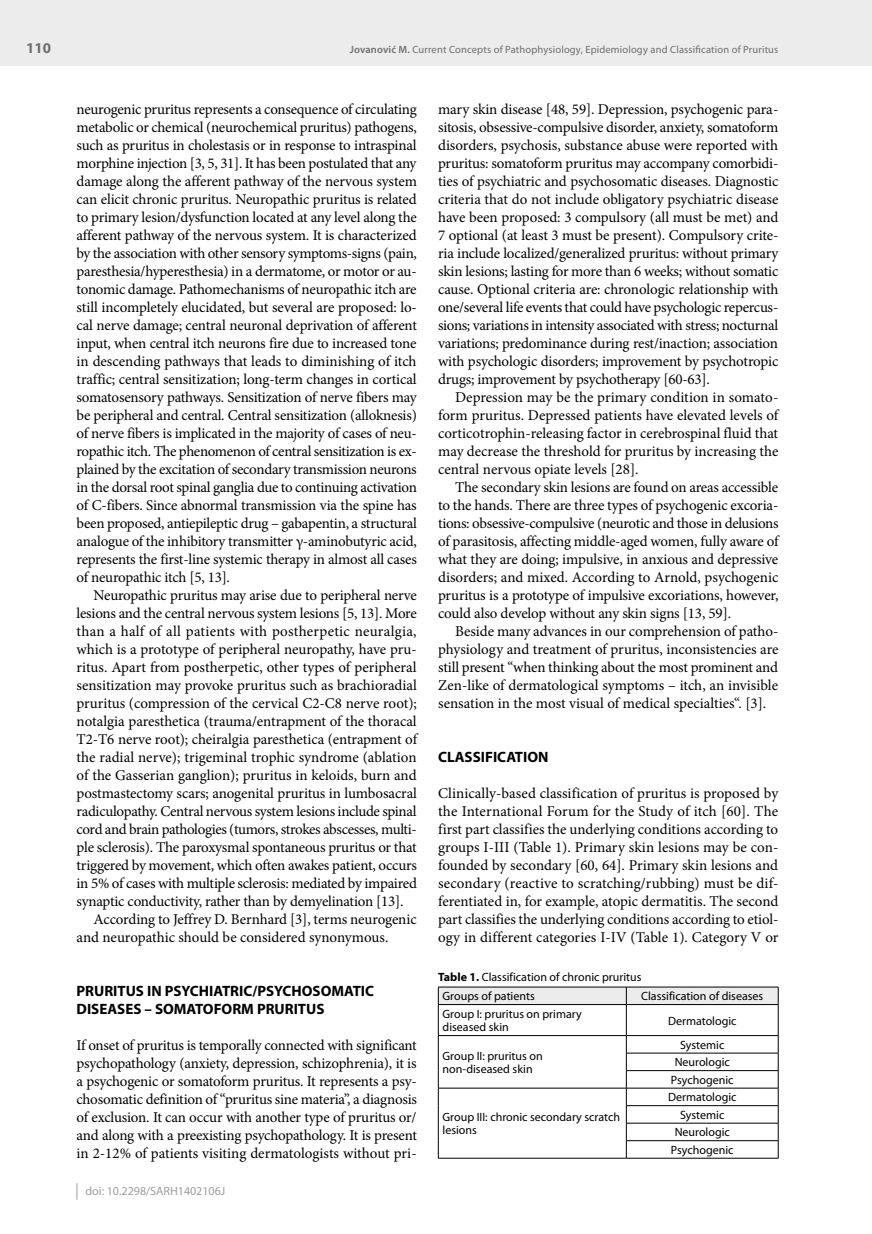
<style>
.page{position:relative;width:872px;height:1234px;background:#fff}
.page>*{position:absolute;margin:0;border:0;box-sizing:border-box;transform-origin:0 0}
.t1{font:15px/18px "Minion Pro";letter-spacing:-.01em;color:#000;text-align:justify}
.t2{font:700 15px/18px "Myriad Pro";color:#000}
.t3{font:15px "Minion Pro";letter-spacing:.015em;color:#000}
.t4{font:700 15px "Myriad Pro";color:#6f6f6e}
.t5{font:12px/17.5px "Myriad Pro";color:#000}
.t6{font:12px "Myriad Pro";color:#9c9d9d}
.t7{font:10.5px "Myriad Pro";letter-spacing:.015em;color:#6f6f6e}
.s1{font-weight:600}
.s2{font-weight:700}
</style>
<div class="page">
<div style="left:0;top:0;width:872px;height:66px;background:#ececed"></div>
<svg style="left:77px;top:1183px;width:1px;height:16px"></svg>
<svg style="left:438px;top:986px;width:341px;height:18px;background:#ddddde"></svg>
<hr style="left:438px;top:1004px;width:188px;height:1px;background:#000">
<hr style="left:438px;top:1004px;width:1px;height:31px;background:#000">
<hr style="left:626px;top:1004px;width:152px;height:1px;background:#000">
<hr style="left:626px;top:1004px;width:1px;height:31px;background:#000">
<hr style="left:778px;top:1004px;width:1px;height:31px;background:#000">
<hr style="left:438px;top:1035px;width:188px;height:1px;background:#000">
<hr style="left:626px;top:1035px;width:152px;height:1px;background:#000">
<hr style="left:626px;top:1052px;width:152px;height:1px;background:#000">
<hr style="left:626px;top:1070px;width:152px;height:1px;background:#000">
<hr style="left:438px;top:1087px;width:188px;height:1px;background:#000">
<svg style="left:438px;top:1035px;width:1px;height:122px"></svg>
<hr style="left:438px;top:1157px;width:188px;height:1px;background:#000">
<hr style="left:626px;top:1087px;width:152px;height:1px;background:#000">
<hr style="left:626px;top:1105px;width:152px;height:1px;background:#000">
<hr style="left:626px;top:1122px;width:152px;height:1px;background:#000">
<hr style="left:626px;top:1140px;width:152px;height:1px;background:#000">
<svg style="left:626px;top:1035px;width:1px;height:122px"></svg>
<svg style="left:778px;top:1035px;width:1px;height:122px"></svg>
<hr style="left:626px;top:1157px;width:152px;height:1px;background:#000">
<p class="t4" style="left:26px;top:40px;width:26px">110</p>
<p class="t7" style="left:350px;top:44px;width:430px"><span class="s1">Jovanović M.</span> Current Concepts of Pathophysiology, Epidemiology and Classification of Pruritus</p>
<p class="t1" style="left:77px;top:100px;width:342px">neurogenic pruritus represents a consequence of circulating metabolic or chemical (neurochemical pruritus) pathogens, such as pruritus in cholestasis or in response to intraspinal morphine injection [3, 5, 31]. It has been postulated that any damage along the afferent pathway of the nervous system can elicit chronic pruritus. Neuropathic pruritus is related to primary lesion/dysfunction located at any level along the afferent pathway of the nervous system. It is characterized by the association with other sensory symptoms-signs (pain, paresthesia/hyperesthesia) in a dermatome, or motor or au&shy;tonomic damage. Pathomechanisms of neuropathic itch are still incompletely elucidated, but several are proposed: lo&shy;cal nerve damage; central neuronal deprivation of afferent input, when central itch neurons fire due to increased tone in descending pathways that leads to diminishing of itch traffic; central sensitization; long-term changes in cortical somatosensory pathways. Sensitization of nerve fibers may be peripheral and central. Central sensitization (alloknesis) of nerve fibers is implicated in the majority of cases of neu&shy;ropathic itch. The phenomenon of central sensitization is ex&shy;plained by the excitation of secondary transmission neurons in the dorsal root spinal ganglia due to continuing activation of C-fibers. Since abnormal transmission via the spine has been proposed, antiepileptic drug – gabapentin, a structural analogue of the inhibitory transmitter γ-aminobutyric acid, represents the first-line systemic therapy in almost all cases of neuropathic itch [5, 13].</p>
<p class="t1" style="left:94px;top:586px;width:325px">Neuropathic pruritus may arise due to peripheral nerve</p>
<p class="t1" style="left:77px;top:604px;width:342px">lesions and the central nervous system lesions [5, 13]. More</p>
<p class="t3" style="left:77px;top:621px;width:341px">than a half of all patients with postherpetic neuralgia,</p>
<p class="t1" style="left:77px;top:640px;width:342px">which is a prototype of peripheral neuropathy, have pru-</p>
<p class="t1" style="left:77px;top:658px;width:341px">ritus. Apart from postherpetic, other types of peripheral</p>
<p class="t1" style="left:77px;top:676px;width:342px">sensitization may provoke pruritus such as brachioradial</p>
<p class="t1" style="left:77px;top:694px;width:342px">pruritus (compression of the cervical C2-C8 nerve root);</p>
<p class="t1" style="left:77px;top:712px;width:342px">notalgia paresthetica (trauma/entrapment of the thoracal</p>
<p class="t1" style="left:77px;top:730px;width:342px">T2-T6 nerve root); cheiralgia paresthetica (entrapment of</p>
<p class="t1" style="left:77px;top:748px;width:341px">the radial nerve); trigeminal trophic syndrome (ablation</p>
<p class="t1" style="left:77px;top:766px;width:342px">of the Gasserian ganglion); pruritus in keloids, burn and</p>
<p class="t1" style="left:77px;top:784px;width:342px">postmastectomy scars; anogenital pruritus in lumbosacral</p>
<p class="t1" style="left:77px;top:802px;width:341px">radiculopathy. Central nervous system lesions include spinal</p>
<p class="t1" style="left:77px;top:820px;width:342px">cord and brain pathologies (tumors, strokes abscesses, multi-</p>
<p class="t1" style="left:77px;top:838px;width:342px">ple sclerosis). The paroxysmal spontaneous pruritus or that</p>
<p class="t1" style="left:77px;top:856px;width:342px">triggered by movement, which often awakes patient, occurs</p>
<p class="t1" style="left:77px;top:874px;width:342px">in 5% of cases with multiple sclerosis: mediated by impaired</p>
<p class="t1" style="left:77px;top:892px;width:328px">synaptic conductivity, rather than by demyelination [13].</p>
<p class="t1" style="left:94px;top:910px;width:324px">According to Jeffrey D. Bernhard [3], terms neurogenic</p>
<p class="t1" style="left:77px;top:928px;width:313px">and neuropathic should be considered synonymous.</p>
<p class="t2" style="left:77px;top:982px;width:299px">PRURITUS IN PSYCHIATRIC/PSYCHOSOMATIC<br>DISEASES – SOMATOFORM PRURITUS</p>
<p class="t1" style="left:77px;top:1036px;width:342px">If onset of pruritus is temporally connected with significant psychopathology (anxiety, depression, schizophrenia), it is a psychogenic or somatoform pruritus. It represents a psy&shy;chosomatic definition of “pruritus sine materia”, a diagnosis of exclusion. It can occur with another type of pruritus or/ and along with a preexisting psychopathology. It is present in 2-12% of patients visiting dermatologists without pri-</p>
<p class="t6" style="left:86px;top:1184px;width:141px">doi: 10.2298/SARH1402106J</p>
<p class="t1" style="left:438px;top:100px;width:342px">mary skin disease [48, 59]. Depression, psychogenic para&shy;sitosis, obsessive-compulsive disorder, anxiety, somatoform disorders, psychosis, substance abuse were reported with pruritus: somatoform pruritus may accompany comorbidi&shy;ties of psychiatric and psychosomatic diseases. Diagnostic criteria that do not include obligatory psychiatric disease have been proposed: 3 compulsory (all must be met) and 7 optional (at least 3 must be present). Compulsory crite&shy;ria include localized/generalized pruritus: without primary skin lesions; lasting for more than 6 weeks; without somatic cause. Optional criteria are: chronologic relationship with one/several life events that could have psychologic repercus&shy;sions; variations in intensity associated with stress; nocturnal variations; predominance during rest/inaction; association with psychologic disorders; improvement by psychotropic drugs; improvement by psychotherapy [60-63].</p>
<p class="t1" style="left:438px;top:388px;width:342px;text-indent:17px">Depression may be the primary condition in somato&shy;form pruritus. Depressed patients have elevated levels of corticotrophin-releasing factor in cerebrospinal fluid that may decrease the threshold for pruritus by increasing the central nervous opiate levels [28].</p>
<p class="t1" style="left:438px;top:478px;width:342px;text-indent:17px">The secondary skin lesions are found on areas accessible to the hands. There are three types of psychogenic excoria&shy;tions: obsessive-compulsive (neurotic and those in delusions of parasitosis, affecting middle-aged women, fully aware of what they are doing; impulsive, in anxious and depressive disorders; and mixed. According to Arnold, psychogenic pruritus is a prototype of impulsive excoriations, however, could also develop without any skin signs [13, 59].</p>
<p class="t1" style="left:438px;top:622px;width:342px;text-indent:17px">Beside many advances in our comprehension of patho&shy;physiology and treatment of pruritus, inconsistencies are still present “when thinking about the most prominent and Zen-like of dermatological symptoms – itch, an invisible sensation in the most visual of medical specialties“. [3].</p>
<p class="t2" style="left:438px;top:748px;width:112px">CLASSIFICATION</p>
<p class="t1" style="left:438px;top:784px;width:342px">Clinically-based classification of pruritus is proposed by the International Forum for the Study of itch [60]. The first part classifies the underlying conditions according to groups I-III (Table 1). Primary skin lesions may be con&shy;founded by secondary [60, 64]. Primary skin lesions and secondary (reactive to scratching/rubbing) must be dif&shy;ferentiated in, for example, atopic dermatitis. The second part classifies the underlying conditions according to etiol&shy;ogy in different categories I-IV (Table 1). Category V or</p>
<p class="t5" style="left:442px;top:967px;width:200px;line-height:19.5px;text-indent:-4px"><span class="s2">Table 1.</span> Classification of chronic pruritus<br>Groups of patients</p>
<p class="t5" style="left:641px;top:987px;width:124px">Classification of diseases</p>
<p class="t5" style="left:442px;top:1007px;width:141px;line-height:13.5px">Group I: pruritus on primary diseased skin</p>
<p class="t5" style="left:668px;top:1011px;width:70px">Dermatologic</p>
<p class="t5" style="left:442px;top:1048px;width:102px;line-height:13.5px">Group II: pruritus on non-diseased skin</p>
<p class="t5" style="left:671px;top:1036px;width:64px;text-align:center">Systemic<br>Neurologic<br>Psychogenic</p>
<p class="t5" style="left:442px;top:1110px;width:179px;line-height:13.5px">Group III: chronic secondary scratch lesions</p>
<p class="t5" style="left:668px;top:1088px;width:70px;text-align:center">Dermatologic<br>Systemic<br>Neurologic<br>Psychogenic</p>
</div>
